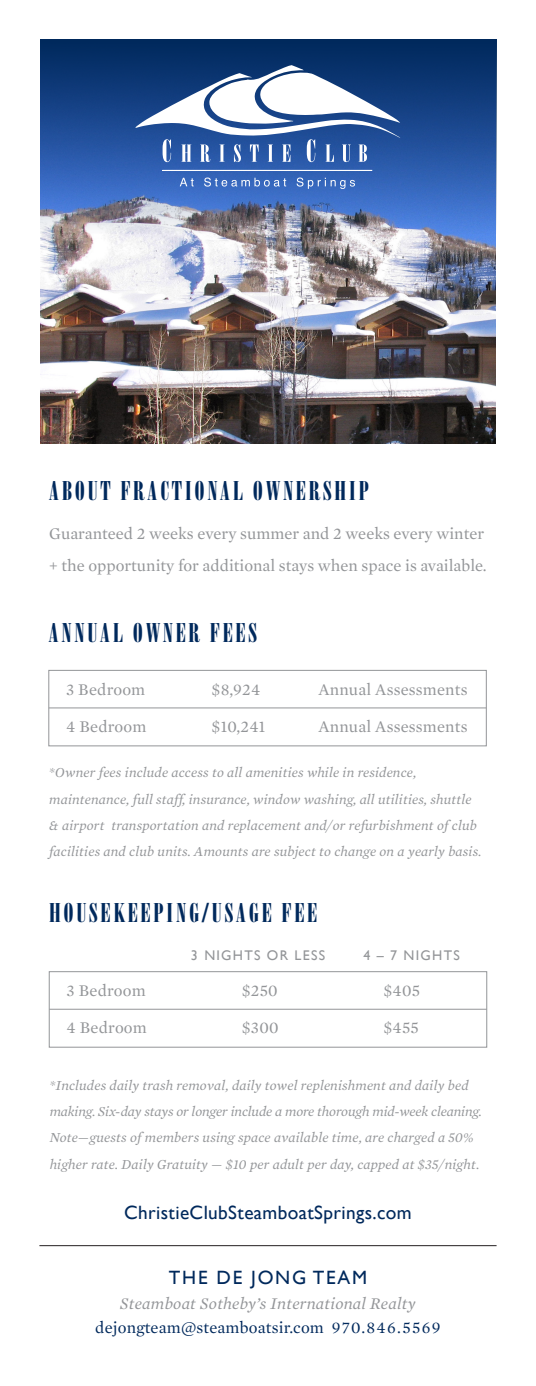
<style>
.page{position:relative;width:536px;height:1386px;background:#fff}
.page>*{position:absolute;margin:0;border:0;box-sizing:border-box;transform-origin:0 0}
.t1{font:26.25px "Bodoni Poster Compressed";letter-spacing:.1em;color:#00295c}
.t2{font:19.25px "Gill Sans";letter-spacing:.02em;color:#00295c}
.t3{font:19.25px "Gill Sans";letter-spacing:.09em;color:#00295c}
.t4{font:16.62px/31.5px "Mercury Text G1";color:#939598}
.t5{font:16.62px "Mercury Text G1";letter-spacing:.01em;color:#00295c}
.t6{font:italic 16.62px "Mercury Text G1";letter-spacing:.01em;color:#939598}
.t7{font:italic 14px/26.2px "Mercury Text G1";letter-spacing:.01em;color:#939598}
.t8{font:14px "Gill Sans";letter-spacing:.09em;color:#939598}
</style>
<div class="page">
<img style="left:40px;top:234px;width:455px;height:210px">
<svg style="left:40px;top:39px;width:456px;height:195px"></svg>
<svg style="left:180px;top:178px;width:14px;height:8px"></svg>
<svg style="left:204px;top:178px;width:82px;height:9px"></svg>
<svg style="left:296px;top:178px;width:59px;height:11px"></svg>
<hr style="left:162px;top:170px;width:210px;height:1px;background:#fff">
<svg style="left:135px;top:65px;width:265px;height:97px"></svg>
<div style="left:48px;top:670px;width:438px;height:76px;border:1px solid #939598"></div>
<hr style="left:49px;top:708px;width:437px;height:1px;background:#939598">
<div style="left:49px;top:971px;width:438px;height:77px;border:1px solid #939598"></div>
<hr style="left:49px;top:1009px;width:437px;height:1px;background:#939598">
<hr style="left:39px;top:1245px;width:457px;height:1px;background:#231f20">
<p class="t1" style="left:49px;top:475px;width:321px">ABOUT FRACTIONAL OWNERSHIP</p>
<p class="t4" style="left:49px;top:517px;width:439px">Guaranteed 2 weeks every summer and 2 weeks every winter + the opportunity for additional stays when space is available.</p>
<p class="t1" style="left:49px;top:618px;width:210px">ANNUAL OWNER FEES</p>
<p class="t4" style="left:66px;top:673px;width:81px">3 Bedroom</p>
<p class="t4" style="left:211px;top:673px;width:50px">$8,924</p>
<p class="t4" style="left:318px;top:673px;width:151px">Annual Assessments</p>
<p class="t4" style="left:66px;top:710px;width:82px">4 Bedroom</p>
<p class="t4" style="left:211px;top:710px;width:55px">$10,241</p>
<p class="t4" style="left:318px;top:710px;width:151px">Annual Assessments</p>
<p class="t7" style="left:49px;top:760px;width:433px">*Owner fees include access to all amenities while in residence, maintenance, full staff, insurance, window washing, all utilities, shuttle &amp; airport transportation and replacement and/or refurbishment of club facilities and club units. Amounts are subject to change on a yearly basis.</p>
<p class="t1" style="left:49px;top:897px;width:270px">HOUSEKEEPING/USAGE FEE</p>
<p class="t8" style="left:191px;top:947px;width:136px">3 NIGHTS OR LESS</p>
<p class="t8" style="left:363px;top:947px;width:98px">4 – 7 NIGHTS</p>
<p class="t4" style="left:66px;top:974px;width:81px">3 Bedroom</p>
<p class="t4" style="left:241px;top:974px;width:37px">$250</p>
<p class="t4" style="left:383px;top:974px;width:38px">$405</p>
<p class="t4" style="left:66px;top:1011px;width:82px">4 Bedroom</p>
<p class="t4" style="left:241px;top:1011px;width:38px">$300</p>
<p class="t4" style="left:383px;top:1011px;width:37px">$455</p>
<p class="t7" style="left:50px;top:1072px;width:433px">*Includes daily trash removal, daily towel replenishment and daily bed making. Six-day stays or longer include a more thorough mid-week cleaning.<br>Note—guests of members using space available time, are charged a 50% higher rate. Daily Gratuity — $10 per adult per day, capped at $35/night.</p>
<p class="t2" style="left:124px;top:1201px;width:289px">ChristieClubSteamboatSprings.com</p>
<p class="t3" style="left:169px;top:1267px;width:200px">THE DE JONG TEAM</p>
<p class="t6" style="left:120px;top:1294px;width:297px">Steamboat Sotheby’s International Realty</p>
<p class="t5" style="left:95px;top:1316px;width:347px">dejongteam@steamboatsir.com 970.846.5569</p>
</div>
